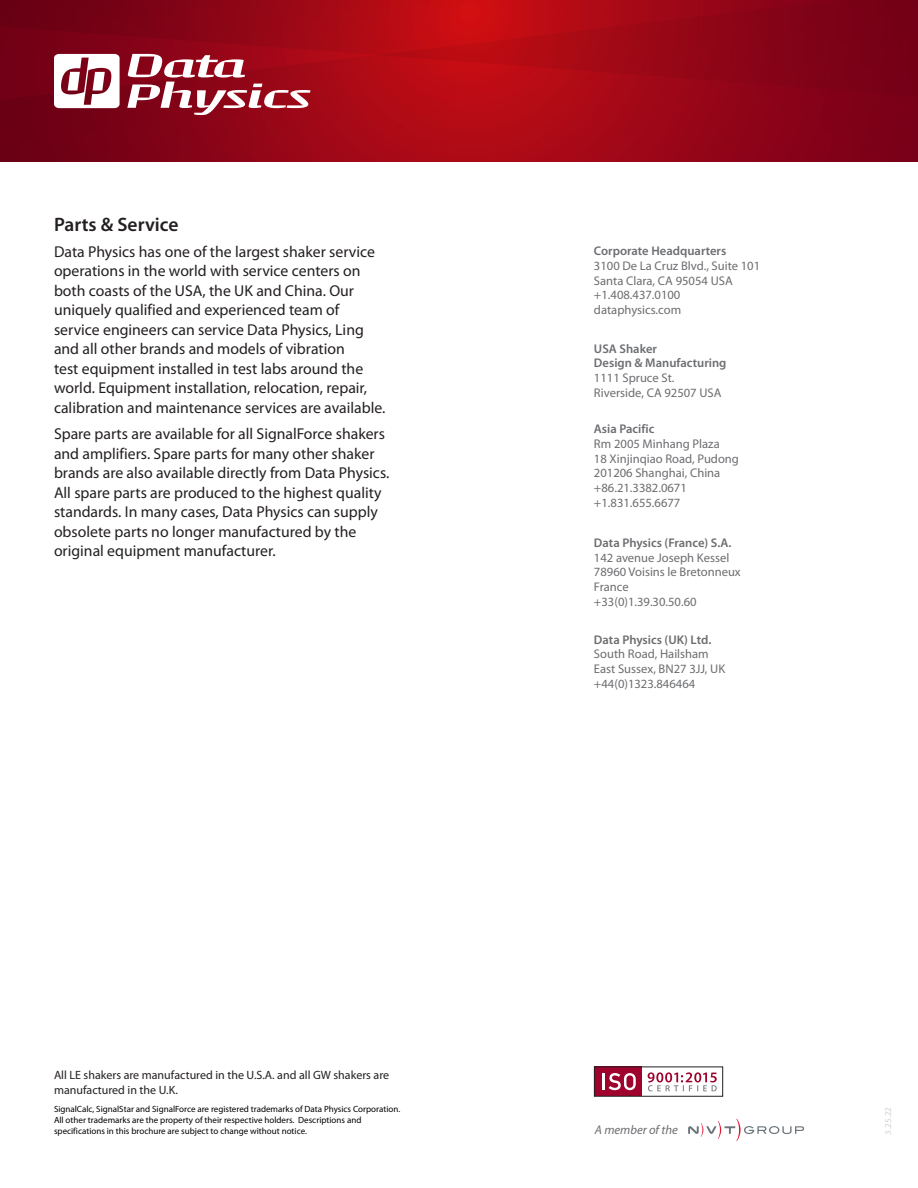
<style>
.page{position:relative;width:918px;height:1188px;background:#fff}
.page>*{position:absolute;margin:0;border:0;box-sizing:border-box;transform-origin:0 0}
.t1{font:600 19.5px "Myriad Pro";color:#231f20}
.t2{font:15.75px/19.5px "Myriad Pro";color:#231f20}
.t3{font:12.6px "Myriad Pro";color:#6c6d70}
.t4{font:600 12.6px "Myriad Pro";color:#6c6d70}
.t5{font:italic 12.6px "Myriad Pro";color:#6c6d70}
.t6{font:12px/15px "Myriad Pro";color:#231f20}
.t7{font:9px/10.8px "Myriad Pro";color:#000}
.t8{font:9px "Myriad Pro";color:#d1d2d4}
</style>
<div class="page">
<svg style="left:0;top:0;width:918px;height:162px;background:#960616"></svg>
<svg style="left:54px;top:54px;width:66px;height:54px"></svg>
<svg style="left:127px;top:54px;width:183px;height:61px"></svg>
<svg style="left:688px;top:1119px;width:116px;height:22px"></svg>
<div style="left:594px;top:1066px;width:48px;height:30px;background:#9e022d"></div>
<svg style="left:603px;top:1073px;width:33px;height:17px"></svg>
<div style="left:594px;top:1067px;width:129px;height:30px;border:1px solid #231f20"></div>
<svg style="left:648px;top:1072px;width:69px;height:19px"></svg>
<p class="t1" style="left:54px;top:213px;width:126px">Parts &amp; Service</p>
<p class="t2" style="left:54px;top:242px;width:333px">Data Physics has one of the largest shaker service operations in the world with service centers on both coasts of the USA, the UK and China. Our uniquely qualified and experienced team of service engineers can service Data Physics, Ling and all other brands and models of vibration<br>test equipment installed in test labs around the world. Equipment installation, relocation, repair, calibration and maintenance services are available.</p>
<p class="t2" style="left:54px;top:424px;width:337px">Spare parts are available for all SignalForce shakers and amplifiers. Spare parts for many other shaker brands are also available directly from Data Physics.<br>All spare parts are produced to the highest quality standards. In many cases, Data Physics can supply obsolete parts no longer manufactured by the original equipment manufacturer.</p>
<p class="t6" style="left:54px;top:1067px;width:337px">All LE shakers are manufactured in the U.S.A. and all GW shakers are manufactured in the U.K.</p>
<p class="t7" style="left:54px;top:1104px;width:348px">SignalCalc, SignalStar and SignalForce are registered trademarks of Data Physics Corporation.<br>All other trademarks are the property of their respective holders. Descriptions and specifications in this brochure are subject to change without notice.</p>
<p class="t4" style="left:594px;top:244px;width:134px">Corporate Headquarters</p>
<p class="t3" style="left:594px;top:258px;width:168px">3100 De La Cruz Blvd., Suite 101</p>
<p class="t3" style="left:594px;top:273px;width:140px">Santa Clara, CA 95054 USA</p>
<p class="t3" style="left:594px;top:287px;width:88px">+1.408.437.0100</p>
<p class="t3" style="left:594px;top:302px;width:89px">dataphysics.com</p>
<p class="t4" style="left:594px;top:341px;width:65px">USA Shaker</p>
<p class="t4" style="left:594px;top:356px;width:134px">Design &amp; Manufacturing</p>
<p class="t3" style="left:594px;top:370px;width:82px">1111 Spruce St.</p>
<p class="t3" style="left:594px;top:385px;width:129px">Riverside, CA 92507 USA</p>
<p class="t4" style="left:594px;top:422px;width:62px">Asia Pacific</p>
<p class="t3" style="left:594px;top:436px;width:127px">Rm 2005 Minhang Plaza</p>
<p class="t3" style="left:594px;top:451px;width:147px">18 Xinjinqiao Road, Pudong</p>
<p class="t3" style="left:594px;top:465px;width:128px">201206 Shanghai, China</p>
<p class="t3" style="left:594px;top:480px;width:94px">+86.21.3382.0671</p>
<p class="t3" style="left:594px;top:495px;width:88px">+1.831.655.6677</p>
<p class="t4" style="left:594px;top:536px;width:139px">Data Physics (France) S.A.</p>
<p class="t3" style="left:594px;top:550px;width:137px">142 avenue Joseph Kessel</p>
<p class="t3" style="left:594px;top:564px;width:148px">78960 Voisins le Bretonneux</p>
<p class="t3" style="left:594px;top:579px;width:36px">France</p>
<p class="t3" style="left:594px;top:594px;width:104px">+33(0)1.39.30.50.60</p>
<p class="t4" style="left:594px;top:633px;width:119px">Data Physics (UK) Ltd.</p>
<p class="t3" style="left:594px;top:646px;width:116px">South Road, Hailsham</p>
<p class="t3" style="left:594px;top:661px;width:133px">East Sussex, BN27 3JJ, UK</p>
<p class="t3" style="left:594px;top:676px;width:103px">+44(0)1323.846464</p>
<p class="t5" style="left:595px;top:1123px;width:84px">A member of the</p>
<p class="t8" style="left:882px;top:1135px;width:29px;rotate:-90deg">3.25.22</p>
</div>
